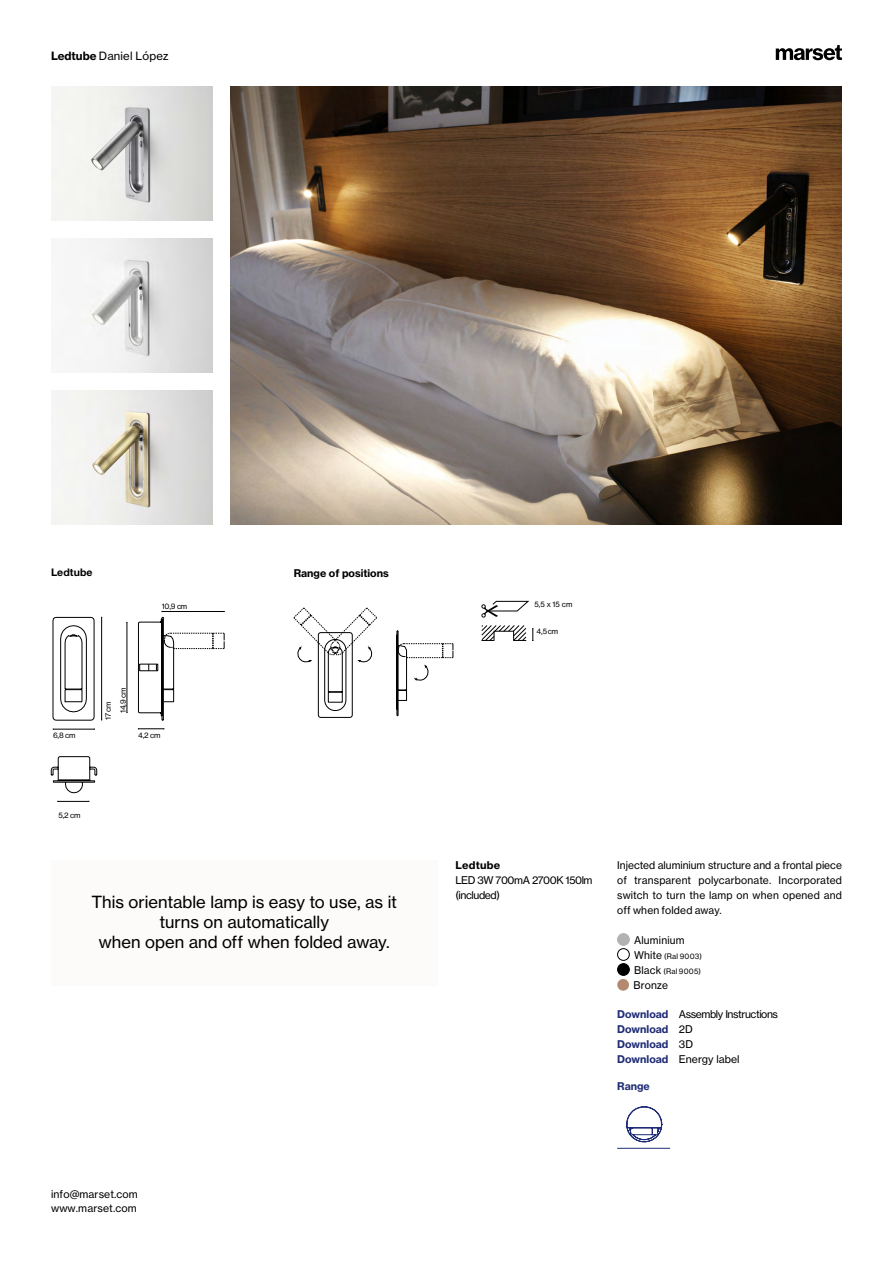
<style>
.page{position:relative;width:893px;height:1263px;background:#fff}
.page>*{position:absolute;margin:0;border:0;box-sizing:border-box;transform-origin:0 0}
.t1{font:16.5px/20.2px "N Haas Grotesk TX Pro 55 Rg";color:#000;text-align:center}
.t2{font:11.25px "N Haas Grotesk TX Pro 55 Rg";letter-spacing:.015em;color:#000}
.t3{font:10.5px/15px "N Haas Grotesk TX Pro 55 Rg";letter-spacing:.005em;color:#000;text-align:justify}
.t4{font:10.5px/15px "N Haas Grotesk TX Pro 55 Rg";letter-spacing:-.04em;color:#000}
.t5{font:10.5px/15px "N Haas Grotesk TX Pro 75 Bd";color:#202d76}
.t6{font:10.5px "N Haas Grotesk TX Pro 75 Bd";color:#000}
.t7{font:10.5px "N Haas Grotesk TX Pro 75 Bd";letter-spacing:.02em;color:#000}
.t8{font:700 10.5px "Helvetica Neue LT Std";letter-spacing:.01em;color:#000}
.t9{font:7.5px/15px "N Haas Grotesk TX Pro 55 Rg";color:#000}
.t10{font:7.5px/15px "N Haas Grotesk TX Pro 55 Rg";letter-spacing:.025em;color:#000}
.s1{font-family:"N Haas Grotesk TX Pro 75 Bd"}
.s2{font-size:10.5px}
.s3{font-family:"N Haas Grotesk TX Pro 75 Bd";color:#202d76}
.s4{font-family:"N Haas Grotesk TX Pro 55 Rg";color:#000}
</style>
<div class="page">
<div style="left:618px;top:934px;width:11px;height:11px;background:#b3b2b2;border-radius:50%"></div>
<div style="left:617px;top:933px;width:13px;height:13px;border:1px solid #b3b2b2;border-radius:50%"></div>
<div style="left:617px;top:948px;width:13px;height:13px;border:1px solid #000;border-radius:50%"></div>
<div style="left:618px;top:964px;width:11px;height:11px;background:#000;border-radius:50%"></div>
<div style="left:617px;top:963px;width:13px;height:13px;border:1px solid #000;border-radius:50%"></div>
<div style="left:617px;top:979px;width:12px;height:12px;background:#b38970;border-radius:50%"></div>
<div style="left:51px;top:860px;width:386px;height:126px;background:#fcfbfa"></div>
<img style="left:231px;top:87px;width:611px;height:437px">
<svg style="left:776px;top:45px;width:66px;height:15px"></svg>
<img style="left:51px;top:87px;width:162px;height:134px">
<img style="left:84px;top:239px;width:129px;height:134px">
<img style="left:51px;top:390px;width:162px;height:134px">
<svg style="left:396px;top:630px;width:58px;height:86px"></svg>
<svg style="left:293px;top:607px;width:84px;height:111px"></svg>
<svg style="left:481px;top:601px;width:48px;height:17px"></svg>
<svg style="left:481px;top:625px;width:53px;height:16px"></svg>
<hr style="left:617px;top:1148px;width:53px;height:1px;background:#202d76">
<svg style="left:626px;top:1106px;width:37px;height:37px"></svg>
<svg style="left:51px;top:756px;width:46px;height:38px"></svg>
<hr style="left:53px;top:729px;width:41px;height:1px;background:#000">
<svg style="left:138px;top:728px;width:27px;height:1px"></svg>
<hr style="left:101px;top:617px;width:1px;height:103px;background:#000">
<hr style="left:127px;top:622px;width:1px;height:91px;background:#000">
<hr style="left:58px;top:801px;width:31px;height:1px;background:#000">
<svg style="left:138px;top:611px;width:87px;height:110px"></svg>
<svg style="left:52px;top:617px;width:43px;height:104px"></svg>
<p class="t2" style="left:51px;top:49px;width:119px"><span class="s1">Ledtube</span> Daniel López</p>
<p class="t8" style="left:51px;top:566px;width:43px">Ledtube</p>
<p class="t6" style="left:294px;top:566px;width:97px">Range of positions</p>
<p class="t9" style="left:101px;top:713px;width:27px;text-indent:-7px;rotate:-90deg">17 cm<br>14,9 cm</p>
<p class="t9" style="left:162px;top:599px;width:27px">10,9 cm</p>
<p class="t9" style="left:53px;top:728px;width:24px">6,8 cm</p>
<p class="t9" style="left:138px;top:728px;width:24px">4,2 cm</p>
<p class="t9" style="left:59px;top:807px;width:23px">5,2 cm</p>
<h1 class="t1" style="left:91px;top:892px;width:307px">This orientable lamp is easy to use, as it turns on automatically<br>when open and off when folded away.</h1>
<p class="t3" style="left:51px;top:1188px;width:88px;line-height:13.5px">info@marset.com www.marset.com</p>
<p class="t9" style="left:534px;top:597px;width:40px">5,5 x 15 cm</p>
<p class="t9" style="left:536px;top:624px;width:23px">4,5 cm</p>
<p class="t7" style="left:455px;top:858px;width:46px">Ledtube</p>
<p class="t4" style="left:455px;top:872px;width:139px">LED 3W 700mA 2700K 150lm (included)</p>
<p class="t3" style="left:617px;top:857px;width:226px">Injected aluminium structure and a frontal piece of transparent polycarbonate. Incorporated switch to turn the lamp on when opened and off when folded away.</p>
<p class="t3" style="left:634px;top:932px;width:52px">Aluminium</p>
<p class="t10" style="left:634px;top:948px;width:69px"><span class="s2">White</span> (Ral 9003)<br><span class="s2">Black</span> (Ral 9005)</p>
<p class="t3" style="left:633px;top:977px;width:36px">Bronze</p>
<p class="t4" style="left:617px;top:1007px;width:162px"><span class="s3">Download</span> Assembly Instructions</p>
<p class="t5" style="left:617px;top:1022px;width:77px">Download <span class="s4">2D<br></span>Download <span class="s4">3D</span></p>
<p class="t3" style="left:617px;top:1052px;width:124px"><span class="s3">Download</span> Energy label</p>
<p class="t5" style="left:617px;top:1078px;width:34px">Range</p>
</div>
